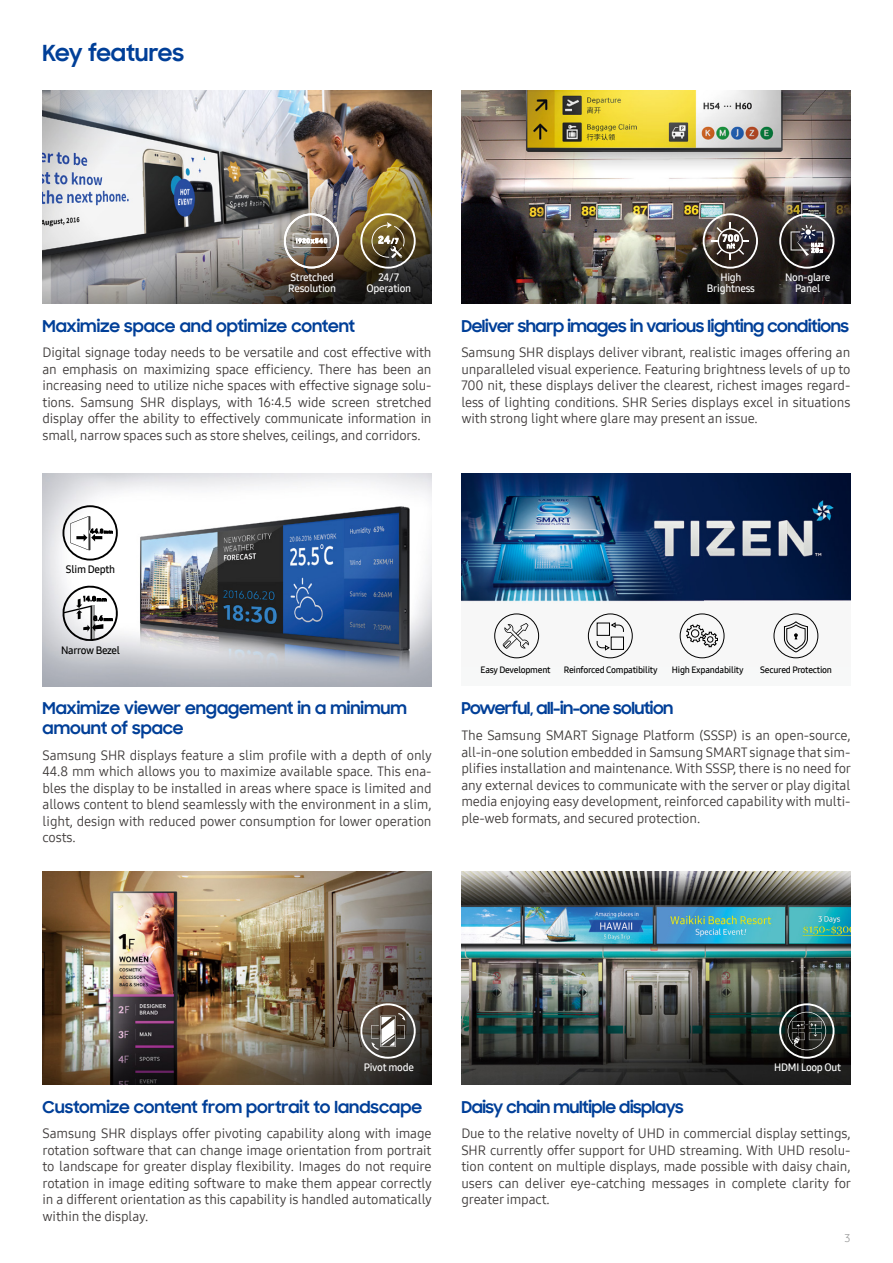
<style>
.page{position:relative;width:893px;height:1263px;background:#fff}
.page>*{position:absolute;margin:0;border:0;box-sizing:border-box;transform-origin:0 0}
.t1{font:700 22.5px "Samsung Sharp Sans";color:#003f98}
.t2{font:700 16.5px/19.5px "Samsung Sharp Sans";color:#003f98}
.t3{font:700 16.5px "Samsung Sharp Sans";letter-spacing:-.02em;color:#003f98}
.t4{font:13.5px/16.5px "Samsung One 400";letter-spacing:-.01em;color:#3e3a39;text-align:justify}
.t5{font:11.25px "Samsung One 400";color:#9fa0a0}
.t6{font:10.5px/10.5px "Samsung One 600";letter-spacing:-.025em;color:#fff;text-align:center}
.t7{font:10.5px "Samsung One 600";letter-spacing:-.025em;color:#000}
.t8{font:9px "Samsung One 600";letter-spacing:-.025em;color:#000}
</style>
<div class="page">
<img style="left:43px;top:91px;width:389px;height:212px">
<img style="left:43px;top:871px;width:389px;height:213px">
<img style="left:43px;top:473px;width:389px;height:213px">
<img style="left:461px;top:91px;width:389px;height:212px">
<img style="left:461px;top:871px;width:389px;height:213px">
<div style="left:461px;top:473px;width:389px;height:213px;background:#f7f8f8"></div>
<img style="left:461px;top:473px;width:389px;height:186px">
<div style="left:494px;top:613px;width:45px;height:45px;border:1px solid #000;border-radius:50%"></div>
<svg style="left:503px;top:623px;width:26px;height:26px"></svg>
<div style="left:588px;top:613px;width:45px;height:45px;border:1px solid #000;border-radius:50%"></div>
<div style="left:597px;top:622px;width:13px;height:14px;border:1px solid #000"></div>
<div style="left:611px;top:637px;width:13px;height:13px;border:1px solid #000"></div>
<svg style="left:596px;top:640px;width:15px;height:11px"></svg>
<svg style="left:610px;top:621px;width:14px;height:12px"></svg>
<div style="left:680px;top:613px;width:44px;height:45px;border:1px solid #000;border-radius:50%"></div>
<svg style="left:685px;top:624px;width:33px;height:24px"></svg>
<div style="left:773px;top:613px;width:45px;height:45px;border:1px solid #000;border-radius:50%"></div>
<svg style="left:783px;top:621px;width:25px;height:32px"></svg>
<svg style="left:284px;top:213px;width:55px;height:55px;background:#958a81"></svg>
<svg style="left:360px;top:213px;width:56px;height:56px;background:#786a47"></svg>
<svg style="left:779px;top:213px;width:55px;height:56px;background:#514d4e"></svg>
<svg style="left:703px;top:213px;width:55px;height:56px;background:#645d58"></svg>
<svg style="left:63px;top:505px;width:55px;height:55px"></svg>
<svg style="left:61px;top:584px;width:57px;height:58px"></svg>
<svg style="left:358px;top:1003px;width:58px;height:57px;background:#6f6962"></svg>
<svg style="left:779px;top:1003px;width:55px;height:56px;background:#404542"></svg>
<h1 class="t1" style="left:43px;top:36px;width:143px">Key features</h1>
<p class="t6" style="left:288px;top:272px;width:49px;text-align:left">Stretched<br>Resolution</p>
<p class="t6" style="left:707px;top:272px;width:50px">High<br>Brightness</p>
<p class="t6" style="left:367px;top:272px;width:46px">24/7<br>Operation</p>
<p class="t6" style="left:785px;top:272px;width:47px">Non-glare<br>Panel</p>
<p class="t2" style="left:43px;top:315px;width:314px">Maximize space and optimize content</p>
<p class="t4" style="left:43px;top:344px;width:391px">Digital signage today needs to be versatile and cost effective with an emphasis on maximizing space efficiency. There has been an increasing need to utilize niche spaces with effective signage solu&shy;tions. Samsung SHR displays, with 16:4.5 wide screen stretched display offer the ability to effectively communicate information in small, narrow spaces such as store shelves, ceilings, and corridors.</p>
<p class="t3" style="left:461px;top:314px;width:389px">Deliver sharp images in various lighting conditions</p>
<p class="t4" style="left:461px;top:344px;width:391px">Samsung SHR displays deliver vibrant, realistic images offering an unparalleled visual experience. Featuring brightness levels of up to 700 nit, these displays deliver the clearest, richest images regard&shy;less of lighting conditions. SHR Series displays excel in situations with strong light where glare may present an issue.</p>
<p class="t7" style="left:66px;top:562px;width:51px">Slim Depth</p>
<p class="t7" style="left:61px;top:643px;width:61px">Narrow Bezel</p>
<p class="t8" style="left:481px;top:664px;width:72px">Easy Development</p>
<p class="t8" style="left:564px;top:664px;width:95px">Reinforced Compatibility</p>
<p class="t8" style="left:672px;top:664px;width:73px">High Expandability</p>
<p class="t8" style="left:760px;top:664px;width:73px">Secured Protection</p>
<p class="t2" style="left:43px;top:698px;width:366px">Maximize viewer engagement in a minimum amount of space</p>
<p class="t3" style="left:461px;top:696px;width:214px">Powerful, all-in-one solution</p>
<p class="t4" style="left:461px;top:727px;width:391px">The Samsung SMART Signage Platform (SSSP) is an open-source, all-in-one solution embedded in Samsung SMART signage that sim&shy;plifies installation and maintenance. With SSSP, there is no need for any external devices to communicate with the server or play digital media enjoying easy development, reinforced capability with multi&shy;ple-web formats, and secured protection.</p>
<p class="t4" style="left:43px;top:747px;width:391px">Samsung SHR displays feature a slim profile with a depth of only 44.8 mm which allows you to maximize available space. This ena&shy;bles the display to be installed in areas where space is limited and allows content to blend seamlessly with the environment in a slim, light, design with reduced power consumption for lower operation costs.</p>
<p class="t6" style="left:364px;top:1062px;width:52px">Pivot mode</p>
<p class="t6" style="left:774px;top:1062px;width:69px">HDMI Loop Out</p>
<p class="t2" style="left:43px;top:1096px;width:381px">Customize content from portrait to landscape</p>
<p class="t3" style="left:461px;top:1094px;width:224px">Daisy chain multiple displays</p>
<p class="t4" style="left:43px;top:1125px;width:391px">Samsung SHR displays offer pivoting capability along with image rotation software that can change image orientation from portrait to landscape for greater display flexibility. Images do not require rotation in image editing software to make them appear correctly in a different orientation as this capability is handled automatically within the display.</p>
<p class="t4" style="left:461px;top:1125px;width:391px">Due to the relative novelty of UHD in commercial display settings, SHR currently offer support for UHD streaming. With UHD resolu&shy;tion content on multiple displays, made possible with daisy chain, users can deliver eye-catching messages in complete clarity for greater impact.</p>
<p class="t5" style="left:844px;top:1230px;width:8px">3</p>
</div>
